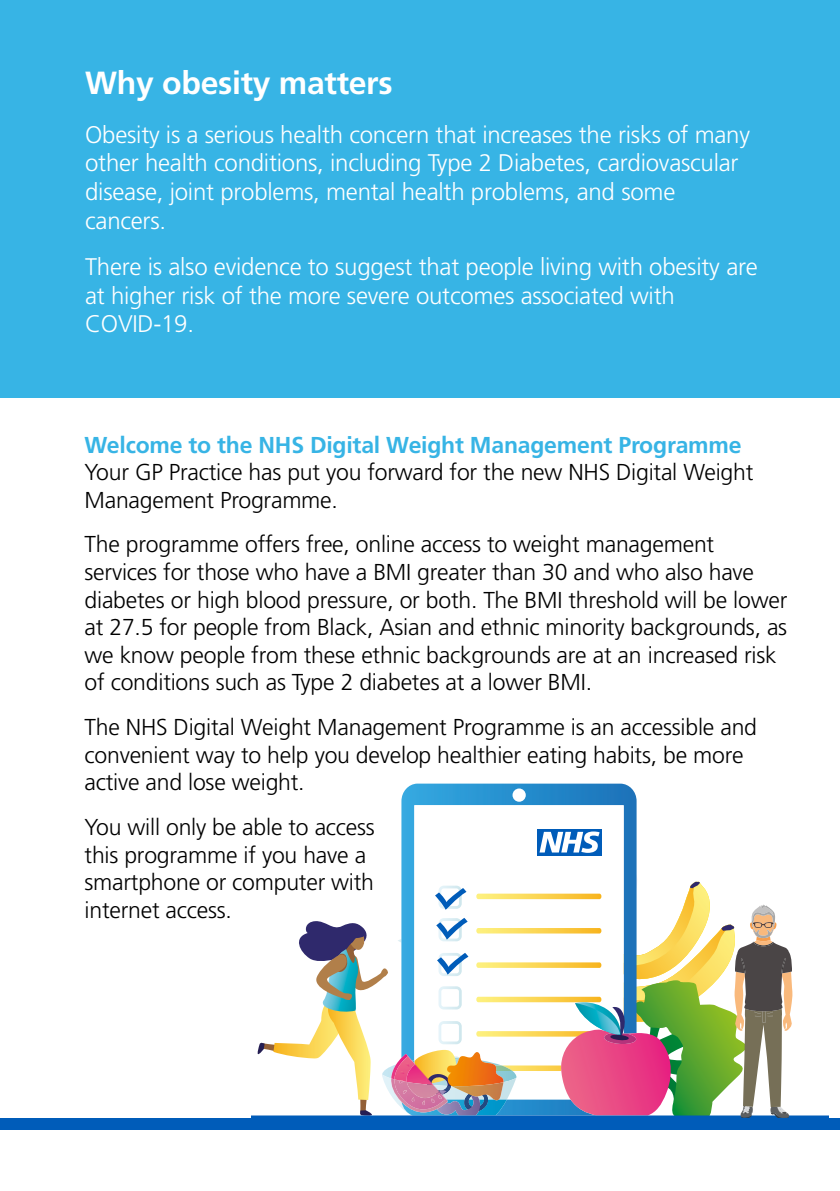
<style>
.page{position:relative;width:840px;height:1191px;background:#fff}
.page>*{position:absolute;margin:0;border:0;box-sizing:border-box;transform-origin:0 0}
.t1{font:700 32px "Frutiger LT Std";letter-spacing:-.01em;color:#fff}
.t2{font:300 24px/28.8px "Frutiger LT Std";letter-spacing:-.01em;color:#fff}
.t3{font:300 23px/27.6px "Frutiger LT Std";letter-spacing:-.01em;color:#000}
.s1{font-weight:700;color:#37b4e5}
</style>
<div class="page">
<div style="left:0;top:0;width:839px;height:398px;background:#37b4e5"></div>
<svg style="left:401px;top:783px;width:235px;height:90px;background:#3393cf"></svg>
<div style="left:414px;top:805px;width:209px;height:294px;background:#fff"></div>
<div style="left:512px;top:788px;width:13px;height:13px;background:#fff;border-radius:50%"></div>
<div style="left:537px;top:828px;width:64px;height:27px;background:#005cb9"></div>
<svg style="left:539px;top:831px;width:60px;height:22px"></svg>
<svg style="left:251px;top:873px;width:576px;height:245px"></svg>
<div style="left:0;top:1118px;width:839px;height:12px;background:#005cb9"></div>
<p class="t1" style="left:85px;top:64px;width:309px">Why obesity matters</p>
<p class="t2" style="left:85px;top:120px;width:666px">Obesity is a serious health concern that increases the risks of many other health conditions, including Type 2 Diabetes, cardiovascular disease, joint problems, mental health problems, and some cancers.</p>
<p class="t2" style="left:85px;top:252px;width:674px">There is also evidence to suggest that people living with obesity are at higher risk of the more severe outcomes associated with<br>COVID-19.</p>
<p class="t3" style="left:84px;top:431px;width:670px"><span class="s1">Welcome to the NHS Digital Weight Management Programme<br></span>Your GP Practice has put you forward for the new NHS Digital Weight<br>Management Programme.</p>
<p class="t3" style="left:84px;top:531px;width:704px">The programme offers free, online access to weight management services for those who have a BMI greater than 30 and who also have diabetes or high blood pressure, or both. The BMI threshold will be lower at 27.5 for people from Black, Asian and ethnic minority backgrounds, as we know people from these ethnic backgrounds are at an increased risk of conditions such as Type 2 diabetes at a lower BMI.</p>
<p class="t3" style="left:84px;top:713px;width:673px">The NHS Digital Weight Management Programme is an accessible and convenient way to help you develop healthier eating habits, be more active and lose weight.</p>
<p class="t3" style="left:84px;top:813px;width:292px">You will only be able to access this programme if you have a smartphone or computer with internet access.</p>
</div>
